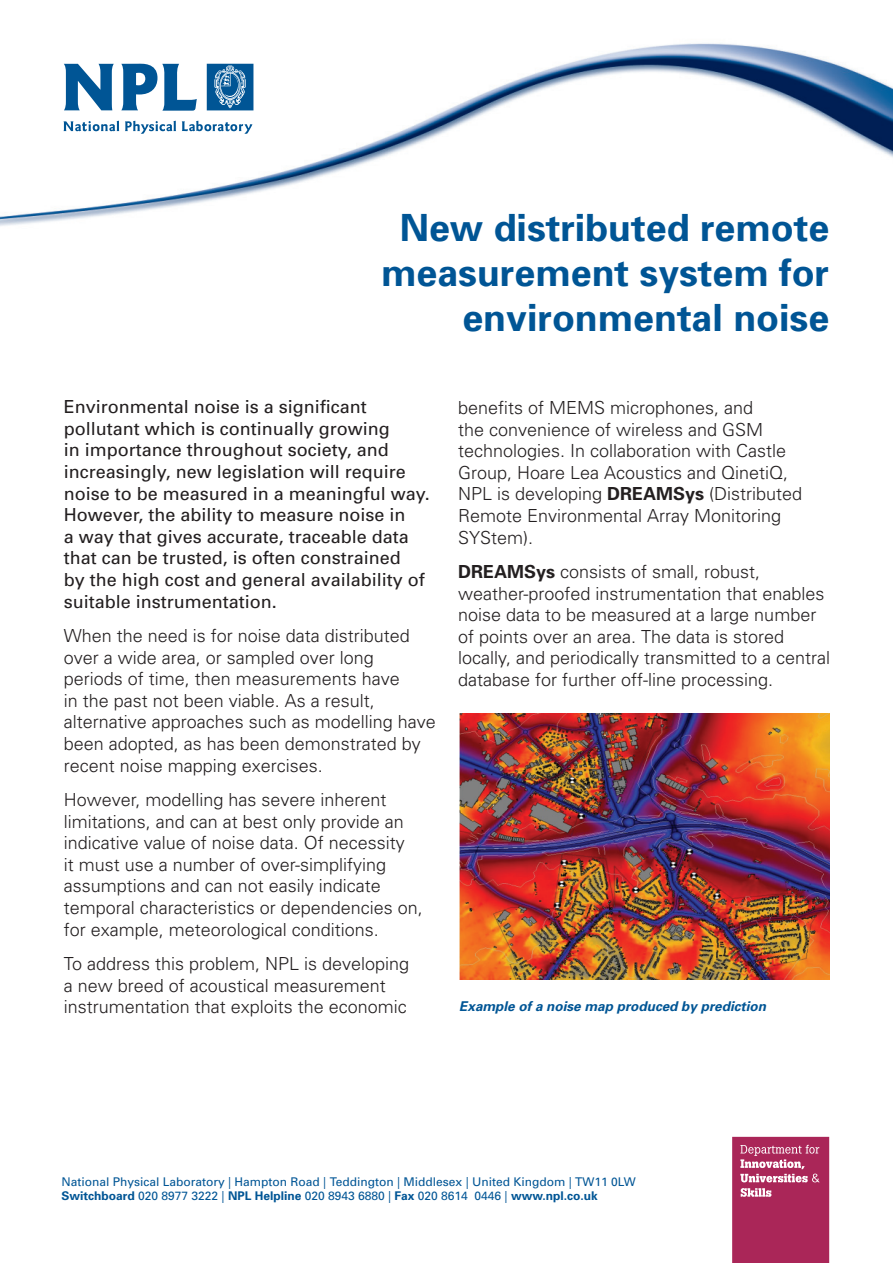
<style>
.page{position:relative;width:893px;height:1263px;background:#fff}
.page>*{position:absolute;margin:0;border:0;box-sizing:border-box;transform-origin:0 0}
.t1{font:700 37.5px/45px "Univers";color:#005595;text-align:right}
.t2{font:300 18px/21.6px "Univers";color:#231f20}
.t3{font:18px/21.6px "Univers";color:#231f20}
.t4{font:italic 700 13.5px "Univers";color:#005595}
.t5{font:12px/14.4px "Univers";color:#005595}
.s1{font-weight:700}
</style>
<div class="page">
<img style="left:0;top:43px;width:893px;height:1220px">
<svg style="left:732px;top:1137px;width:97px;height:126px;background:#b13866"></svg>
<svg style="left:64px;top:64px;width:50px;height:46px"></svg>
<svg style="left:121px;top:62px;width:76px;height:49px"></svg>
<svg style="left:63px;top:121px;width:56px;height:10px"></svg>
<svg style="left:125px;top:121px;width:51px;height:13px"></svg>
<svg style="left:182px;top:121px;width:70px;height:13px"></svg>
<svg style="left:207px;top:64px;width:46px;height:46px;background:#3075a9"></svg>
<img style="left:459px;top:713px;width:370px;height:266px">
<h1 class="t1" style="left:381px;top:208px;width:449px">New distributed remote measurement system for environmental noise</h1>
<p class="t3" style="left:64px;top:398px;width:368px">Environmental noise is a significant pollutant which is continually growing<br>in importance throughout society, and increasingly, new legislation will require noise to be measured in a meaningful way.<br>However, the ability to measure noise in<br>a way that gives accurate, traceable data that can be trusted, is often constrained<br>by the high cost and general availability of suitable instrumentation.</p>
<p class="t2" style="left:64px;top:626px;width:374px">When the need is for noise data distributed over a wide area, or sampled over long periods of time, then measurements have<br>in the past not been viable. As a result, alternative approaches such as modelling have been adopted, as has been demonstrated by recent noise mapping exercises.</p>
<p class="t2" style="left:64px;top:790px;width:361px">However, modelling has severe inherent limitations, and can at best only provide an indicative value of noise data. Of necessity<br>it must use a number of over-simplifying assumptions and can not easily indicate temporal characteristics or dependencies on, for example, meteorological conditions.</p>
<p class="t2" style="left:64px;top:954px;width:347px">To address this problem, NPL is developing a new breed of acoustical measurement instrumentation that exploits the economic</p>
<p class="t2" style="left:458px;top:398px;width:346px">benefits of MEMS microphones, and<br>the convenience of wireless and GSM technologies. In collaboration with Castle Group, Hoare Lea Acoustics and QinetiQ, NPL is developing <span class="s1">DREAMSys</span> (Distributed Remote Environmental Array Monitoring SYStem).</p>
<p class="t2" style="left:458px;top:562px;width:374px"><span class="s1">DREAMSys</span> consists of small, robust, weather-proofed instrumentation that enables noise data to be measured at a large number of points over an area. The data is stored locally, and periodically transmitted to a central database for further off-line processing.</p>
<p class="t4" style="left:459px;top:1002px;width:308px">Example of a noise map produced by prediction</p>
<p class="t5" style="left:61px;top:1175px;width:576px">National Physical Laboratory | Hampton Road | Teddington | Middlesex | United Kingdom | TW11 0LW<br><span class="s1">Switchboard</span> 020 8977 3222 | <span class="s1">NPL Helpline</span> 020 8943 6880 | <span class="s1">Fax</span> 020 8614 0446 | <span class="s1">www.npl.co.uk</span></p>
</div>
